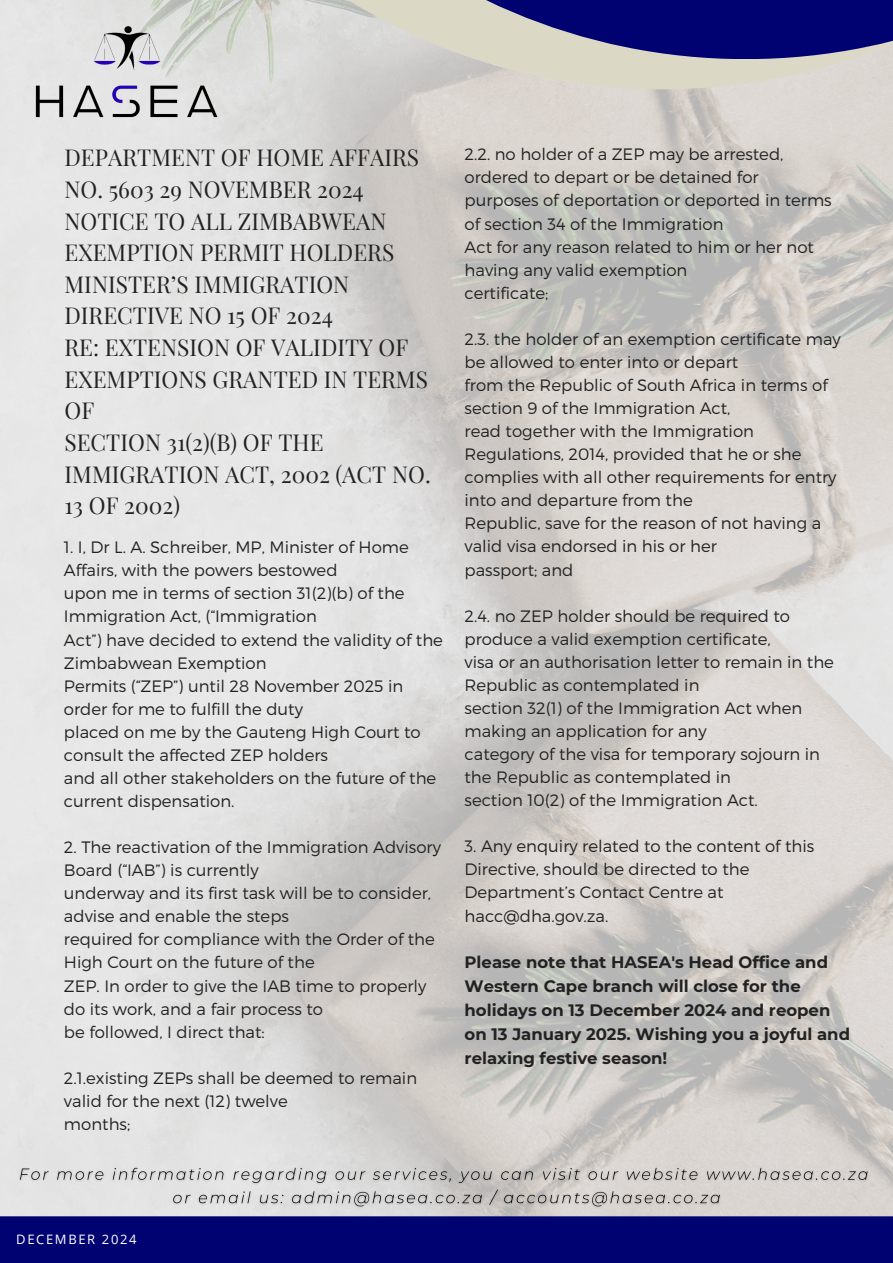
<style>
.page{position:relative;width:893px;height:1263px;background:#fff}
.page>*{position:absolute;margin:0;border:0;box-sizing:border-box;transform-origin:0 0}
.t1{font:22.73px/31.7px "Playfair Display";color:#222}
.t2{font:300 16.5px/23.1px "Montserrat";color:#222}
.t3{font:700 16.5px/24.2px "Montserrat";color:#222}
.t4{font:12.98px "Open Sans";letter-spacing:.125em;color:#fff}
</style>
<div class="page">
<svg style="left:64px;top:0;width:829px;height:89px;fill:#dcd8cc"></svg>
<svg style="left:147px;top:0;width:746px;height:59px"></svg>
<div style="left:0;top:1216px;width:893px;height:47px;background:#010271"></div>
<img style="left:32px;top:25px;width:186px;height:100px">
<img style="left:15px;top:1164px;width:861px;height:47px">
<h3 class="t1" style="left:64px;top:141px;width:368px">DEPARTMENT OF HOME AFFAIRS<br>NO. 5603 29 NOVEMBER 2024<br>NOTICE TO ALL ZIMBABWEAN<br>EXEMPTION PERMIT HOLDERS<br>MINISTER’S IMMIGRATION<br>DIRECTIVE NO 15 OF 2024<br>RE: EXTENSION OF VALIDITY OF<br>EXEMPTIONS GRANTED IN TERMS<br>OF<br>SECTION 31(2)(B) OF THE<br>IMMIGRATION ACT, 2002 (ACT NO.<br>13 OF 2002)</h3>
<p class="t2" style="left:64px;top:535px;width:380px">1. I, Dr L. A. Schreiber, MP, Minister of Home Affairs, with the powers bestowed<br>upon me in terms of section 31(2)(b) of the Immigration Act, (“Immigration<br>Act”) have decided to extend the validity of the Zimbabwean Exemption<br>Permits (“ZEP”) until 28 November 2025 in order for me to fulfill the duty<br>placed on me by the Gauteng High Court to consult the affected ZEP holders<br>and all other stakeholders on the future of the current dispensation.</p>
<h3 class="t2" style="left:64px;top:835px;width:378px">2. The reactivation of the Immigration Advisory Board (“IAB”) is currently<br>underway and its first task will be to consider, advise and enable the steps<br>required for compliance with the Order of the High Court on the future of the<br>ZEP. In order to give the IAB time to properly do its work, and a fair process to<br>be followed, I direct that:</h3>
<h3 class="t2" style="left:64px;top:1065px;width:355px">2.1.existing ZEPs shall be deemed to remain valid for the next (12) twelve<br>months;</h3>
<h3 class="t2" style="left:464px;top:142px;width:369px">2.2. no holder of a ZEP may be arrested, ordered to depart or be detained for purposes of deportation or deported in terms of section 34 of the Immigration<br>Act for any reason related to him or her not having any valid exemption<br>certificate;</h3>
<h3 class="t2" style="left:464px;top:327px;width:378px">2.3. the holder of an exemption certificate may be allowed to enter into or depart<br>from the Republic of South Africa in terms of section 9 of the Immigration Act,<br>read together with the Immigration Regulations, 2014, provided that he or she complies with all other requirements for entry into and departure from the<br>Republic, save for the reason of not having a valid visa endorsed in his or her<br>passport; and</h3>
<h2 class="t2" style="left:464px;top:603px;width:371px">2.4. no ZEP holder should be required to produce a valid exemption certificate,<br>visa or an authorisation letter to remain in the Republic as contemplated in<br>section 32(1) of the Immigration Act when making an application for any<br>category of the visa for temporary sojourn in the Republic as contemplated in<br>section 10(2) of the Immigration Act.</h2>
<h1 class="t2" style="left:464px;top:834px;width:351px">3. Any enquiry related to the content of this<br>Directive, should be directed to the<br>Department’s Contact Centre at hacc@dha.gov.za.</h1>
<h3 class="t3" style="left:464px;top:950px;width:387px">Please note that HASEA's Head Office and Western Cape branch will close for the holidays on 13 December 2024 and reopen on 13 January 2025. Wishing you a joyful and relaxing festive season!</h3>
<p class="t4" style="left:16px;top:1230px;width:122px">DECEMBER 2024</p>
</div>
